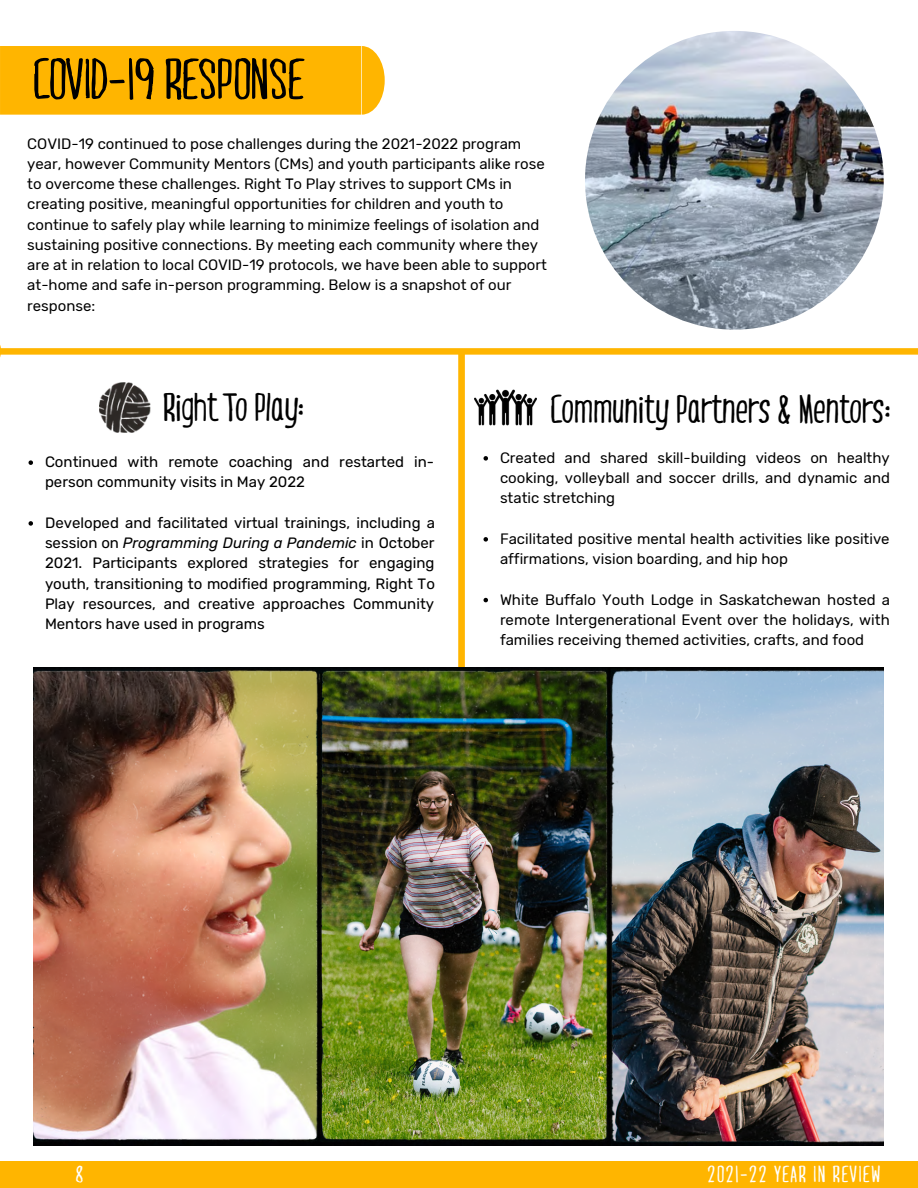
<style>
.page{position:relative;width:918px;height:1188px;background:#fff}
.page>*{position:absolute;margin:0;border:0;box-sizing:border-box;transform-origin:0 0}
.t1{font:54px "MARI DAVID";color:#000}
.t2{font:37.5px "MARI DAVID";color:#000}
.t3{font:21.75px "MARI DAVID";letter-spacing:.08em;color:#fff}
.t4{font:15px/20.2px "Rubik";color:#000;text-align:justify}
.s1{font-style:italic}
</style>
<div class="page">
<div style="left:0;top:1161px;width:918px;height:27px;background:#ffb500"></div>
<img style="left:585px;top:31px;width:299px;height:299px;border-radius:50%">
<div style="left:0;top:46px;width:385px;height:69px;background:#ffb500"></div>
<img style="left:34px;top:683px;width:849px;height:462px">
<svg style="left:0;top:345px;width:918px;height:338px"></svg>
<h1 class="t1" style="left:34px;top:48px;width:271px">COVID-19 RESPONSE</h1>
<p class="t4" style="left:27px;top:133px;width:521px;text-align:left">COVID-19 continued to pose challenges during the 2021-2022 program year, however Community Mentors (CMs) and youth participants alike rose to overcome these challenges. Right To Play strives to support CMs in creating positive, meaningful opportunities for children and youth to continue to safely play while learning to minimize feelings of isolation and sustaining positive connections. By meeting each community where they are at in relation to local COVID-19 protocols, we have been able to support at-home and safe in-person programming. Below is a snapshot of our response:</p>
<h2 class="t2" style="left:164px;top:385px;width:141px">Right To Play:</h2>
<p class="t4" style="left:45px;top:452px;width:391px">Continued with remote coaching and restarted in&shy;person community visits in May 2022</p>
<p class="t4" style="left:45px;top:513px;width:392px">Developed and facilitated virtual trainings, including a session on <span class="s1">Programming During a Pandemic</span> in October 2021. Participants explored strategies for engaging youth, transitioning to modified programming, Right To Play resources, and creative approaches Community Mentors have used in programs</p>
<h2 class="t2" style="left:551px;top:388px;width:340px">Community Partners &amp; Mentors:</h2>
<p class="t4" style="left:500px;top:448px;width:392px">Created and shared skill-building videos on healthy cooking, volleyball and soccer drills, and dynamic and static stretching</p>
<p class="t4" style="left:500px;top:529px;width:391px">Facilitated positive mental health activities like positive affirmations, vision boarding, and hip hop</p>
<p class="t4" style="left:500px;top:589px;width:392px">White Buffalo Youth Lodge in Saskatchewan hosted a remote Intergenerational Event over the holidays, with families receiving themed activities, crafts, and food</p>
<h3 class="t3" style="left:77px;top:1162px;width:8px">8</h3>
<h3 class="t3" style="left:708px;top:1161px;width:174px">2021-22 YEAR IN REVIEW</h3>
</div>
